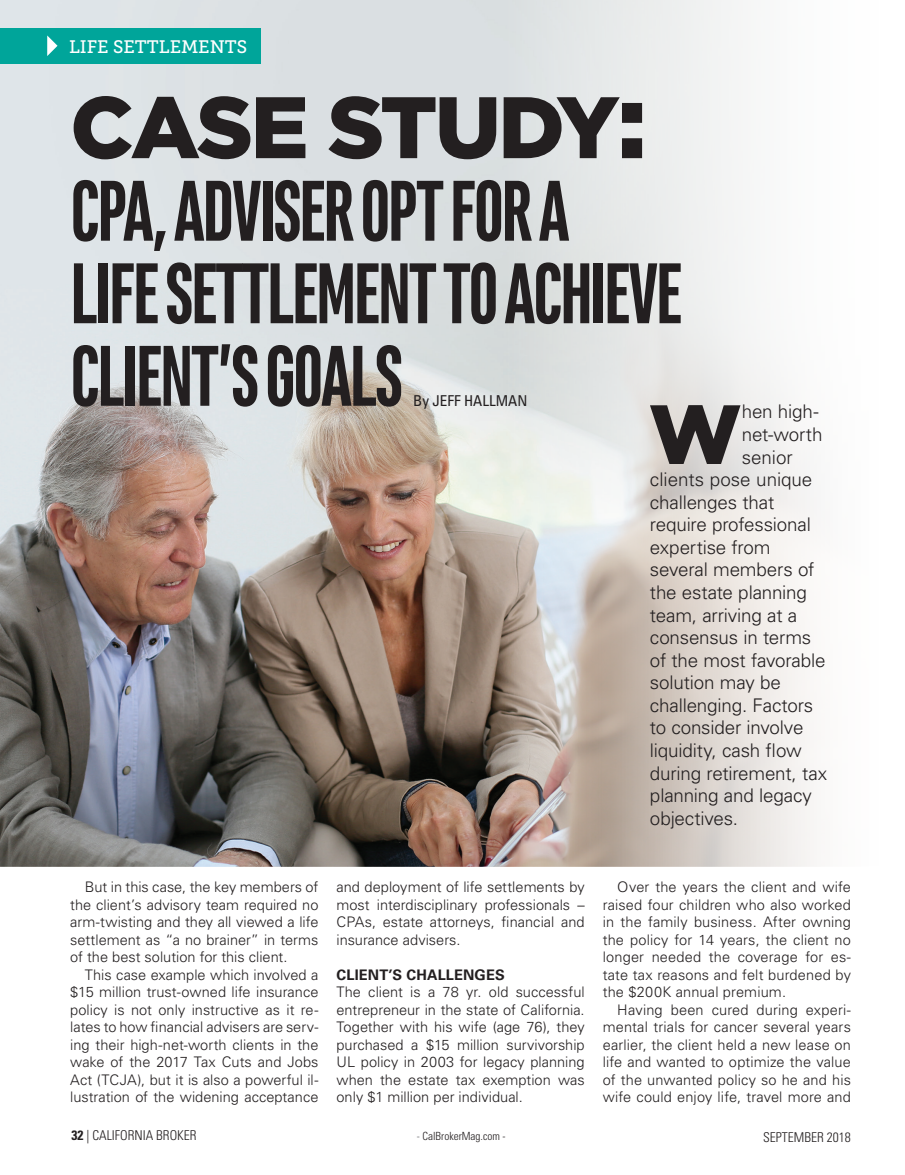
<style>
.page{position:relative;width:905px;height:1175px;background:#fff}
.page>*{position:absolute;margin:0;border:0;box-sizing:border-box;transform-origin:0 0}
.Body_text{font:700 90px/82.5px "Marianina Cn FY";letter-spacing:-.03em;color:#231f20}
.Body_text-2{font:900 87px "Gotham";letter-spacing:-.035em;color:#231f20}
.DropCap2{font:900 83.25px "Gotham";color:#231f20}
.DropCap2-2{font:300 18.75px "Univers LT Std";letter-spacing:-.01em;color:#231f20}
.URL{font:18px "Museo Slab 500";color:#fff}
.Body_text-3{font:condensed 15px "Univers LT Std";color:#231f20}
.Body_text-4{font:300 14.55px/17.4px "Univers LT Std";letter-spacing:.005em;color:#231f20;text-align:justify}
.Body_text_after_Sect{font:300 14.55px/17.4px "Univers LT Std";color:#231f20;text-align:justify}
.Section_Header{font:700 14.55px "Univers LT Std";letter-spacing:.01em;color:#231f20}
.URL-2{font:300 condensed 13.5px "Univers LT Std";color:#231f20}
.URL-3{font:300 condensed 11.25px "Univers LT Std";color:#231f20}
.s1{font-size:102px}
.s2{font-weight:700}
.s3{color:#636366}
</style>
<div class="page">
<img style="left:0;top:0;width:814px;height:866px">
<div style="left:0;top:28px;width:82px;height:36px;background:#00a59a"></div>
<div style="left:55px;top:28px;width:206px;height:36px;background:#00a59a"></div>
<svg style="left:47px;top:35px;width:11px;height:21px"></svg>
<p class="URL" style="left:69px;top:36px;width:180px">LIFE SETTLEMENTS</p>
<p class="Body_text-2" style="left:70px;top:67px;width:578px">CASE STUDY<span class="s1">:</span></p>
<p class="Body_text" style="left:70px;top:169px;width:501px">CPA, ADVISER OPT FOR A</p>
<p class="Body_text" style="left:70px;top:252px;width:613px">LIFE SETTLEMENT TO ACHIEVE<br>CLIENT’S GOALS</p>
<p class="Body_text-3" style="left:413px;top:391px;width:116px">By JEFF HALLMAN</p>
<p class="DropCap2" style="left:648px;top:377px;width:94px">W</p>
<p class="DropCap2-2" style="left:741px;top:400px;width:78px">hen high-</p>
<p class="DropCap2-2" style="left:741px;top:423px;width:82px">net-worth</p>
<p class="DropCap2-2" style="left:741px;top:445px;width:53px">senior</p>
<p class="DropCap2-2" style="left:650px;top:468px;width:164px">clients pose unique</p>
<p class="DropCap2-2" style="left:650px;top:491px;width:126px">challenges that</p>
<p class="DropCap2-2" style="left:650px;top:513px;width:162px">require professional</p>
<p class="DropCap2-2" style="left:650px;top:536px;width:122px">expertise from</p>
<p class="DropCap2-2" style="left:650px;top:558px;width:166px">several members of</p>
<p class="DropCap2-2" style="left:650px;top:581px;width:158px">the estate planning</p>
<p class="DropCap2-2" style="left:650px;top:603px;width:149px">team, arriving at a</p>
<p class="DropCap2-2" style="left:650px;top:626px;width:163px">consensus in terms</p>
<p class="DropCap2-2" style="left:650px;top:648px;width:177px">of the most favorable</p>
<p class="DropCap2-2" style="left:650px;top:671px;width:133px">solution may be</p>
<p class="DropCap2-2" style="left:650px;top:694px;width:165px">challenging. Factors</p>
<p class="DropCap2-2" style="left:650px;top:716px;width:155px">to consider involve</p>
<p class="DropCap2-2" style="left:650px;top:739px;width:153px">liquidity, cash flow</p>
<p class="DropCap2-2" style="left:650px;top:761px;width:179px">during retirement, tax</p>
<p class="DropCap2-2" style="left:650px;top:784px;width:163px">planning and legacy</p>
<p class="DropCap2-2" style="left:650px;top:806px;width:90px">objectives.</p>
<p class="Body_text-4" style="left:70px;top:878px;width:250px;text-indent:15px">But in this case, the key members of the client’s advisory team required no arm-twisting and they all viewed a life settlement as “a no brainer” in terms of the best solution for this client.</p>
<p class="Body_text-4" style="left:70px;top:966px;width:250px;text-indent:15px">This case example which involved a $15 million trust-owned life insurance policy is not only instructive as it re&shy;lates to how financial advisers are serv&shy;ing their high-net-worth clients in the wake of the 2017 Tax Cuts and Jobs Act (TCJA), but it is also a powerful il&shy;lustration of the widening acceptance</p>
<p class="Body_text-4" style="left:336px;top:878px;width:250px">and deployment of life settlements by most interdisciplinary professionals – CPAs, estate attorneys, financial and insurance advisers.</p>
<p class="Section_Header" style="left:336px;top:966px;width:170px">CLIENT’S CHALLENGES</p>
<p class="Body_text_after_Sect" style="left:336px;top:983px;width:250px">The client is a 78 yr. old successful entrepreneur in the state of California.<br>Together with his wife (age 76), they purchased a $15 million survivorship UL policy in 2003 for legacy planning when the estate tax exemption was only $1 million per individual.</p>
<p class="Body_text-4" style="left:602px;top:878px;width:250px;text-indent:15px">Over the years the client and wife raised four children who also worked in the family business. After owning the policy for 14 years, the client no longer needed the coverage for es&shy;tate tax reasons and felt burdened by the $200K annual premium.</p>
<p class="Body_text-4" style="left:602px;top:1000px;width:250px;text-indent:15px">Having been cured during experi&shy;mental trials for cancer several years earlier, the client held a new lease on life and wanted to optimize the value of the unwanted policy so he and his wife could enjoy life, travel more and</p>
<p class="URL-2" style="left:71px;top:1126px;width:127px"><span class="s2">32</span> | CALIFORNIA BROKER</p>
<p class="URL-3" style="left:417px;top:1129px;width:90px"><span class="s3">-</span> CalBrokerMag.com -</p>
<p class="URL-2" style="left:763px;top:1128px;width:89px">SEPTEMBER 2018</p>
</div>
